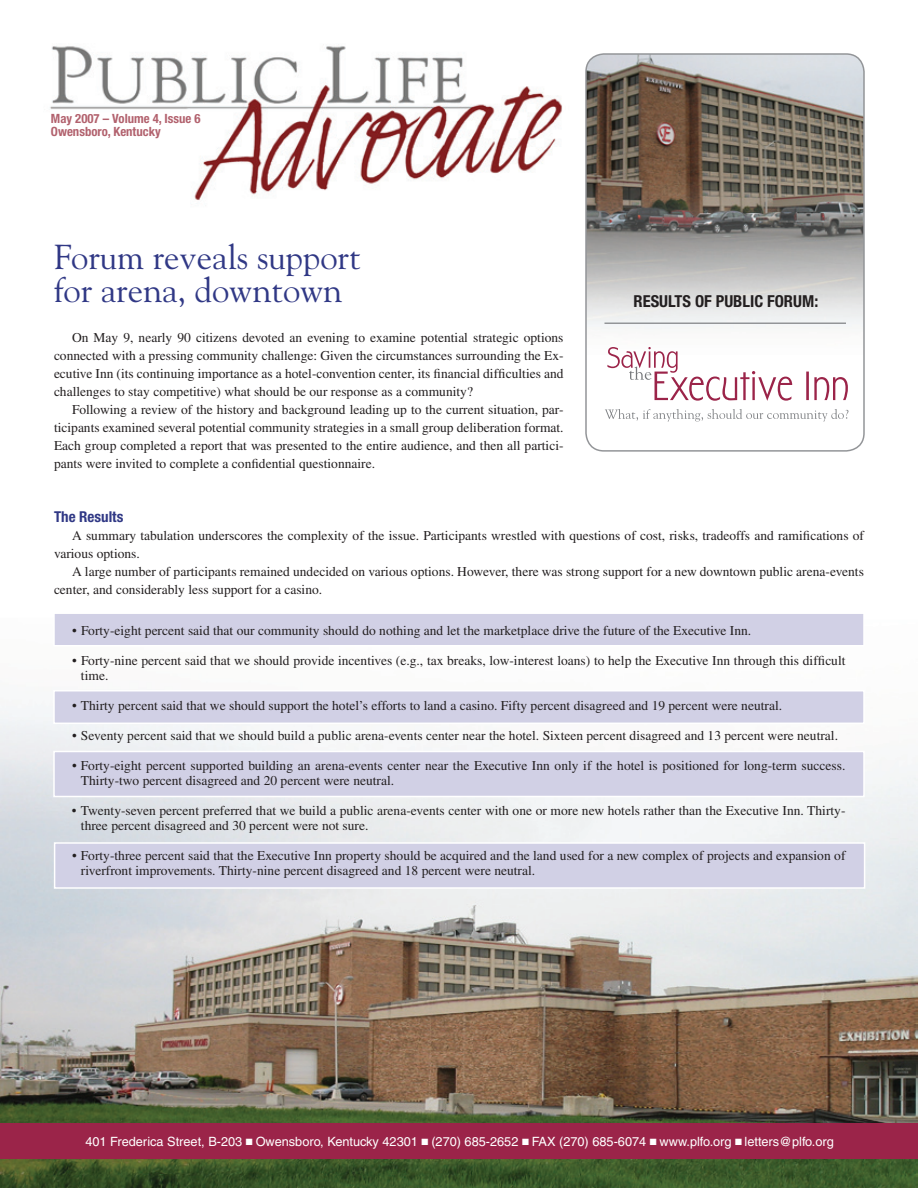
<style>
.page{position:relative;width:918px;height:1188px;background:#fff}
.page>*{position:absolute;margin:0;border:0;box-sizing:border-box;transform-origin:0 0}
.t1{font:34.5px/33px "Goudy";color:#303885}
.t2{font:700 condensed 16.5px "Helvetica Neue";color:#231f20}
.t3{font:700 condensed 15px "Helvetica Neue";color:#303885}
.t4{font:13.5px/18px "Times";color:#231f20}
.t5{font:12.75px "Helvetica";color:#fff}
.t6{font:700 condensed 12.75px/13.5px "Helvetica Neue";color:#b2626e}
</style>
<div class="page">
<img style="left:0;top:46px;width:918px;height:1142px">
<div style="left:53px;top:690px;width:812px;height:34px;background:#d1d0e5;border:2px solid #fff"></div>
<div style="left:0;top:1124px;width:918px;height:35px;background:#9b2449"></div>
<img style="left:586px;top:54px;width:278px;height:397px">
<div style="left:585px;top:53px;width:280px;height:399px;border:2px solid #939598;border-radius:18px"></div>
<svg style="left:607px;top:347px;width:241px;height:54px"></svg>
<svg style="left:605px;top:409px;width:244px;height:13px"></svg>
<hr style="left:604px;top:322px;width:242px;height:2px;background:#939598">
<div style="left:53px;top:612px;width:812px;height:34px;background:#d1d0e5;border:2px solid #fff"></div>
<div style="left:53px;top:751px;width:812px;height:46px;background:#d1d0e5;border:2px solid #fff"></div>
<div style="left:54px;top:842px;width:811px;height:47px;background:#d1d0e5;border:2px solid #fff"></div>
<p class="t6" style="left:51px;top:112px;width:151px">May 2007 – Volume 4, Issue 6<br>Owensboro, Kentucky</p>
<h1 class="t1" style="left:54px;top:240px;width:308px">Forum reveals support for arena, downtown</h1>
<p class="t4" style="left:54px;top:328px;width:511px;text-align:justify;text-indent:18px">On May 9, nearly 90 citizens devoted an evening to examine potential strategic options connected with a pressing community challenge: Given the circumstances surrounding the Ex&shy;ecutive Inn (its continuing importance as a hotel-convention center, its financial difficulties and challenges to stay competitive) what should be our response as a community?</p>
<p class="t4" style="left:54px;top:400px;width:511px;text-align:justify;text-indent:18px">Following a review of the history and background leading up to the current situation, par&shy;ticipants examined several potential community strategies in a small group deliberation format.<br>Each group completed a report that was presented to the entire audience, and then all partici&shy;pants were invited to complete a confidential questionnaire.</p>
<p class="t2" style="left:634px;top:292px;width:186px">Results of public forum:</p>
<p class="t3" style="left:54px;top:508px;width:71px">The Results</p>
<p class="t4" style="left:54px;top:526px;width:812px;text-indent:18px">A summary tabulation underscores the complexity of the issue. Participants wrestled with questions of cost, risks, tradeoffs and ramifications of various options.</p>
<p class="t4" style="left:54px;top:562px;width:811px;text-indent:18px">A large number of participants remained undecided on various options. However, there was strong support for a new downtown public arena-events center, and considerably less support for a casino.</p>
<p class="t4" style="left:72px;top:622px;width:681px">• Forty-eight percent said that our community should do nothing and let the marketplace drive the future of the Executive Inn.</p>
<p class="t4" style="left:81px;top:653px;width:766px;line-height:15px;text-indent:-9px">• Forty-nine percent said that we should provide incentives (e.g., tax breaks, low-interest loans) to help the Executive Inn through this difficult time.</p>
<p class="t4" style="left:72px;top:697px;width:712px">• Thirty percent said that we should support the hotel’s efforts to land a casino. Fifty percent disagreed and 19 percent were neutral.</p>
<p class="t4" style="left:72px;top:727px;width:768px">• Seventy percent said that we should build a public arena-events center near the hotel. Sixteen percent disagreed and 13 percent were neutral.</p>
<p class="t4" style="left:81px;top:758px;width:766px;line-height:15px;text-indent:-9px">• Forty-eight percent supported building an arena-events center near the Executive Inn only if the hotel is positioned for long-term success.<br>Thirty-two percent disagreed and 20 percent were neutral.</p>
<p class="t4" style="left:81px;top:803px;width:766px;line-height:15px;text-indent:-9px">• Twenty-seven percent preferred that we build a public arena-events center with one or more new hotels rather than the Executive Inn. Thirty&shy;three percent disagreed and 30 percent were not sure.</p>
<p class="t4" style="left:81px;top:848px;width:766px;line-height:15px;text-indent:-9px">• Forty-three percent said that the Executive Inn property should be acquired and the land used for a new complex of projects and expansion of riverfront improvements. Thirty-nine percent disagreed and 18 percent were neutral.</p>
<p class="t5" style="left:85px;top:1135px;width:750px">401 Frederica Street, B-203 ■ Owensboro, Kentucky 42301 ■ (270) 685-2652 ■ FAX (270) 685-6074 ■ www.plfo.org ■ letters@plfo.org</p>
</div>
